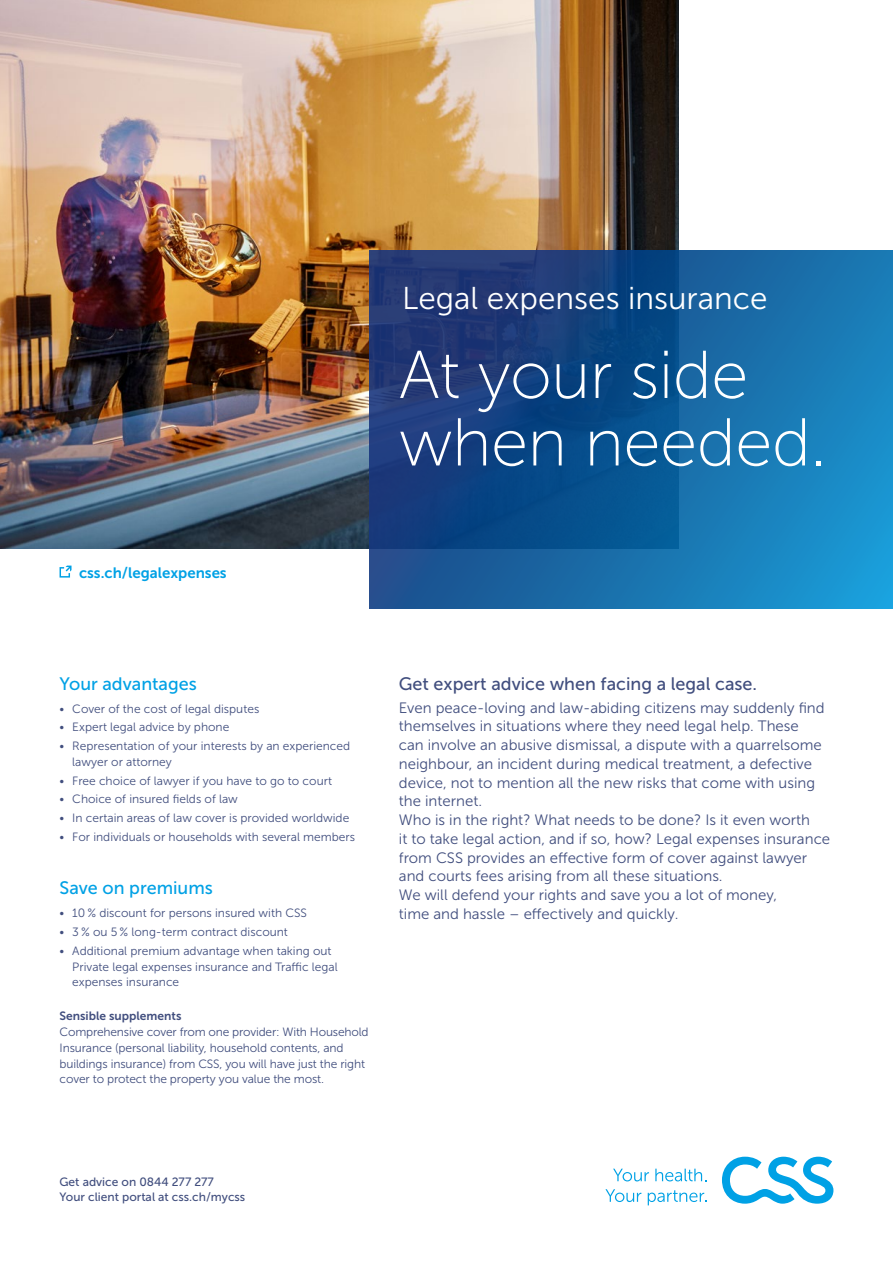
<style>
.page{position:relative;width:893px;height:1263px;background:#fff}
.page>*{position:absolute;margin:0;border:0;box-sizing:border-box;transform-origin:0 0}
.t1{font:67.5px/67.5px "Museo Sans 100";letter-spacing:-.01em;color:#fff}
.t2{font:31.5px "Museo Sans 300";color:#fff}
.t3{font:18px "Museo Sans 500";color:#414e7e}
.t4{font:18px "Museo Sans 500";color:#00a1e5}
.t5{font:15px/18.8px "Museo Sans 300";color:#414e7e}
.t6{font:15px "Museo Sans 700";color:#00a1e5}
.t7{font:12px/15.8px "Museo Sans 300";color:#414e7e}
.t8{font:12px/15.8px "Museo Sans 500";color:#414e7e}
.t9{font:12px "Museo Sans 700";color:#414e7e}
</style>
<div class="page">
<svg style="left:613px;top:1169px;width:36px;height:12px"></svg>
<svg style="left:655px;top:1169px;width:51px;height:12px"></svg>
<svg style="left:605px;top:1189px;width:36px;height:13px"></svg>
<svg style="left:648px;top:1190px;width:58px;height:15px"></svg>
<svg style="left:722px;top:1157px;width:111px;height:47px"></svg>
<img style="left:0;top:0;width:679px;height:549px">
<svg style="left:60px;top:566px;width:12px;height:12px"></svg>
<svg style="left:369px;top:251px;width:524px;height:357px;background:#165d99"></svg>
<h2 class="t2" style="left:402px;top:281px;width:367px">Legal expenses insurance</h2>
<h1 class="t1" style="left:399px;top:342px;width:429px">At your side when needed.</h1>
<p class="t6" style="left:79px;top:564px;width:149px">css.ch/legalexpenses</p>
<h3 class="t4" style="left:60px;top:673px;width:139px">Your advantages</h3>
<p class="t7" style="left:60px;top:701px;width:201px">• Cover of the cost of legal disputes</p>
<p class="t7" style="left:60px;top:719px;width:171px">• Expert legal advice by phone</p>
<p class="t7" style="left:72px;top:738px;width:279px;text-indent:-13px">• Representation of your interests by an experienced lawyer or attorney</p>
<p class="t7" style="left:60px;top:773px;width:274px">• Free choice of lawyer if you have to go to court</p>
<p class="t7" style="left:60px;top:791px;width:180px">• Choice of insured fields of law</p>
<p class="t7" style="left:60px;top:810px;width:291px">• In certain areas of law cover is provided worldwide</p>
<p class="t7" style="left:60px;top:829px;width:297px">• For individuals or households with several members</p>
<h3 class="t4" style="left:60px;top:878px;width:155px">Save on premiums</h3>
<p class="t7" style="left:60px;top:905px;width:249px">• 10 % discount for persons insured with CSS</p>
<p class="t7" style="left:60px;top:924px;width:230px">• 3 % ou 5 % long-term contract discount</p>
<p class="t7" style="left:72px;top:943px;width:267px;text-indent:-13px">• Additional premium advantage when taking out<br>Private legal expenses insurance and Traffic legal expenses insurance</p>
<p class="t9" style="left:60px;top:1009px;width:123px">Sensible supplements</p>
<p class="t7" style="left:60px;top:1024px;width:310px">Comprehensive cover from one provider: With Household Insurance (personal liability, household contents, and buildings insurance) from CSS, you will have just the right cover to protect the property you value the most.</p>
<h3 class="t3" style="left:399px;top:673px;width:360px">Get expert advice when facing a legal case.</h3>
<p class="t5" style="left:399px;top:698px;width:433px">Even peace-loving and law-abiding citizens may suddenly find themselves in situations where they need legal help. These<br>can involve an abusive dismissal, a dispute with a quarrelsome neighbour, an incident during medical treatment, a defective device, not to mention all the new risks that come with using the internet.<br>Who is in the right? What needs to be done? Is it even worth<br>it to take legal action, and if so, how? Legal expenses insurance from CSS provides an effective form of cover against lawyer and courts fees arising from all these situations.<br>We will defend your rights and save you a lot of money,<br>time and hassle – effectively and quickly.</p>
<p class="t8" style="left:60px;top:1173px;width:187px">Get advice on 0844 277 277<br>Your client portal at css.ch/mycss</p>
</div>
